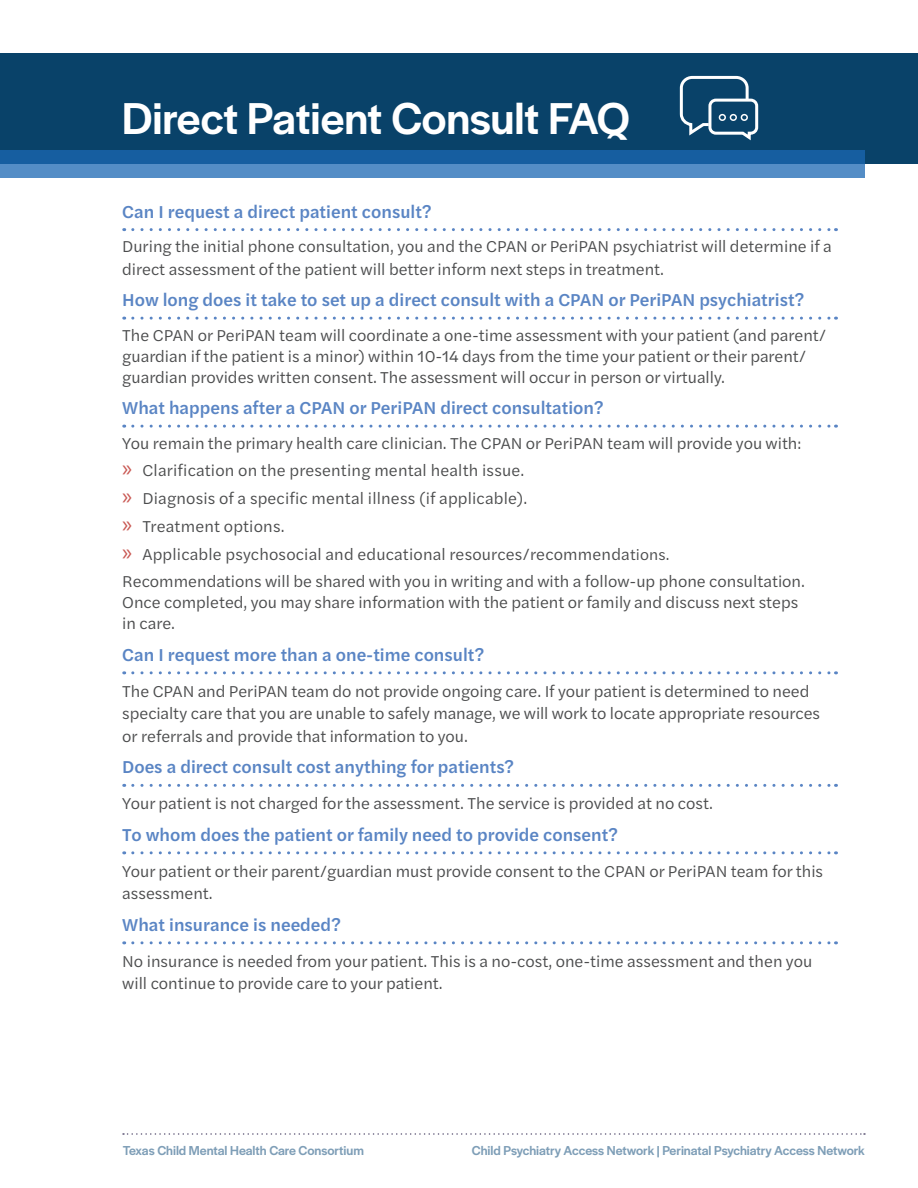
<style>
.page{position:relative;width:918px;height:1188px;background:#fff}
.page>*{position:absolute;margin:0;border:0;box-sizing:border-box;transform-origin:0 0}
.t1{font:500 46.5px "Halyard Display";color:#fff}
.t2{font:500 18px "Halyard Text";color:#5a85c4}
.t3{font:16.5px/22.5px "Halyard Text";color:#4b4c4d}
.t4{font:500 13.5px "Halyard Display";color:#7e9eb7}
.s1{font-family:"Myriad Pro";font-size:24px;color:#c95853}
.s2{font-size:15.75px}
</style>
<div class="page">
<div style="left:0;top:53px;width:918px;height:111px;background:#094269"></div>
<svg style="left:0;top:150px;width:865px;height:28px;background:#3475b2"></svg>
<svg style="left:679px;top:75px;width:80px;height:66px"></svg>
<svg style="left:123px;top:1133px;width:742px;height:2px"></svg>
<svg style="left:133px;top:228px;width:704px;height:3px"></svg>
<svg style="left:133px;top:317px;width:704px;height:3px"></svg>
<svg style="left:133px;top:425px;width:704px;height:3px"></svg>
<svg style="left:133px;top:671px;width:704px;height:3px"></svg>
<svg style="left:133px;top:784px;width:704px;height:3px"></svg>
<svg style="left:133px;top:851px;width:704px;height:3px"></svg>
<svg style="left:133px;top:941px;width:704px;height:3px"></svg>
<h1 class="t1" style="left:122px;top:85px;width:509px">Direct Patient Consult FAQ</h1>
<p class="t2" style="left:122px;top:198px;width:311px">Can I request a direct patient consult?</p>
<p class="t3" style="left:122px;top:234px;width:711px">During the initial phone consultation, you and the CPAN or PeriPAN psychiatrist will determine if a direct assessment of the patient will better inform next steps in treatment.</p>
<p class="t2" style="left:122px;top:287px;width:684px">How long does it take to set up a direct consult with a CPAN or PeriPAN psychiatrist?</p>
<p class="t3" style="left:122px;top:324px;width:706px;line-height:21px">The CPAN or PeriPAN team will coordinate a one-time assessment with your patient (and parent/ guardian if the patient is a minor) within 10-14 days from the time your patient or their parent/ guardian provides written consent. The assessment will occur in person or virtually.</p>
<p class="t2" style="left:122px;top:395px;width:483px">What happens after a CPAN or PeriPAN direct consultation?</p>
<p class="t3" style="left:122px;top:428px;width:684px;line-height:27.8px">You remain the primary health care clinician. The CPAN or PeriPAN team will provide you with: <span class="s1">»</span> Clarification on the presenting mental health issue.<br><span class="s1">»</span> Diagnosis of a specific mental illness (if applicable).<br><span class="s1">»</span> Treatment options.<br><span class="s1">»</span> Applicable psychosocial and educational resources/recommenda<span class="s2">tions.<br></span>Recommendations will be shared with you in writing and with a follow-up phone consultation.</p>
<p class="t3" style="left:122px;top:591px;width:678px;line-height:21px">Once completed, you may share information with the patient or family and discuss next steps in care.</p>
<p class="t2" style="left:122px;top:642px;width:364px">Can I request more than a one-time consult?</p>
<p class="t3" style="left:122px;top:679px;width:699px">The CPAN and PeriPAN team do not provide ongoing care. If your patient is determined to need specialty care that you are unable to safely manage, we will work to locate appropriate resources or referrals and provide that information to you.</p>
<p class="t2" style="left:122px;top:754px;width:393px">Does a direct consult cost anything for patients?</p>
<p class="t3" style="left:122px;top:792px;width:592px">Your patient is not charged for the assessment. The service is provided at no cost.</p>
<p class="t2" style="left:122px;top:822px;width:497px">To whom does the patient or family need to provide consent?</p>
<p class="t3" style="left:122px;top:859px;width:702px">Your patient or their parent/guardian must provide consent to the CPAN or PeriPAN team for this assessment.</p>
<p class="t2" style="left:122px;top:912px;width:220px">What insurance is needed?</p>
<p class="t3" style="left:122px;top:949px;width:691px">No insurance is needed from your patient. This is a no-cost, one-time assessment and then you will continue to provide care to your patient.</p>
<p class="t4" style="left:123px;top:1140px;width:243px">Texas Child Mental Health Care Consortium</p>
<p class="t4" style="left:472px;top:1140px;width:394px">Child Psychiatry Access Network | Perinatal Psychiatry Access Network</p>
</div>
